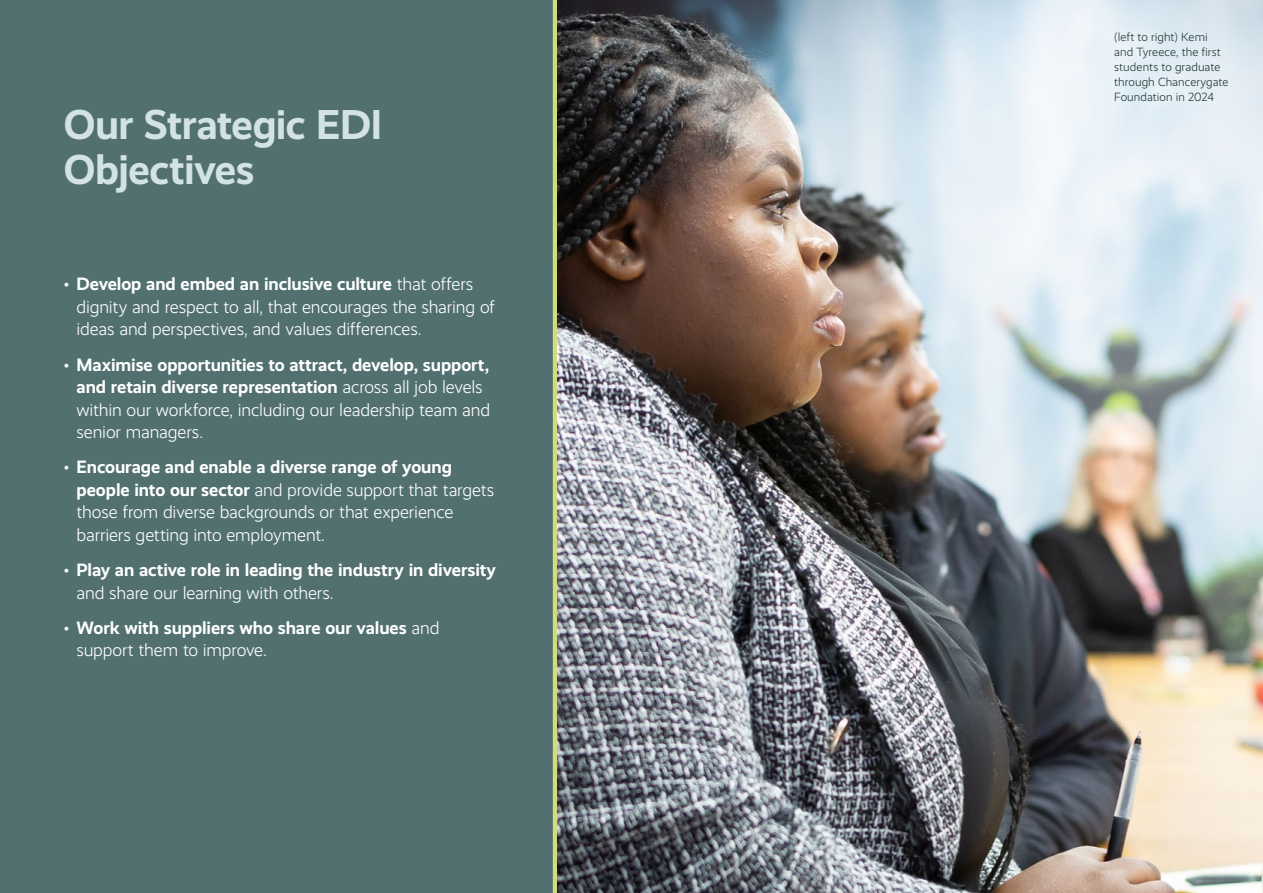
<style>
.page{position:relative;width:1263px;height:893px;background:#527070}
.page>*{position:absolute;margin:0;border:0;box-sizing:border-box;transform-origin:0 0}
.t1{font:700 42px/45px "Realist";letter-spacing:-.015em;color:#d3e3e5}
.t2{font:300 18px/22.5px "Realist";letter-spacing:-.01em;color:#fff}
.t3{font:700 18px/22.5px "Realist";letter-spacing:-.005em;color:#fff}
.t4{font:300 12px/15px "Realist";letter-spacing:.005em;color:#1c3831}
.s1{font-weight:700}
.s2{font-weight:300}
</style>
<div class="page">
<hr style="left:553px;top:0;width:4px;height:893px;background:#d1dd7a">
<img style="left:557px;top:0;width:706px;height:893px">
<h1 class="t1" style="left:64px;top:106px;width:320px">Our Strategic EDI<br>Objectives</h1>
<p class="t2" style="left:77px;top:274px;width:420px;text-indent:-13px">• <span class="s1">Develop and embed an inclusive culture</span> that offers dignity and respect to all, that encourages the sharing of ideas and perspectives, and values differences.</p>
<p class="t2" style="left:77px;top:355px;width:415px;text-indent:-13px">• <span class="s1">Maximise opportunities to attract, develop, support, and retain diverse representation</span> across all job levels within our workforce, including our leadership team and senior managers.</p>
<p class="t2" style="left:77px;top:457px;width:419px;text-indent:-13px">• <span class="s1">Encourage and enable a diverse range of young people into our sector</span> and provide support that targets those from diverse backgrounds or that experience barriers getting into employment.</p>
<p class="t3" style="left:77px;top:560px;width:421px;text-indent:-13px"><span class="s2">•</span> Play an active role in leading the industry in diversity <span class="s2">and share our learning with others.</span></p>
<p class="t3" style="left:77px;top:618px;width:365px;text-indent:-13px"><span class="s2">•</span> Work with suppliers who share our values <span class="s2">and support them to improve.</span></p>
<p class="t4" style="left:1114px;top:30px;width:116px">(left to right) Kemi and Tyreece, the first students to graduate through Chancerygate<br>Foundation in 2024</p>
</div>
